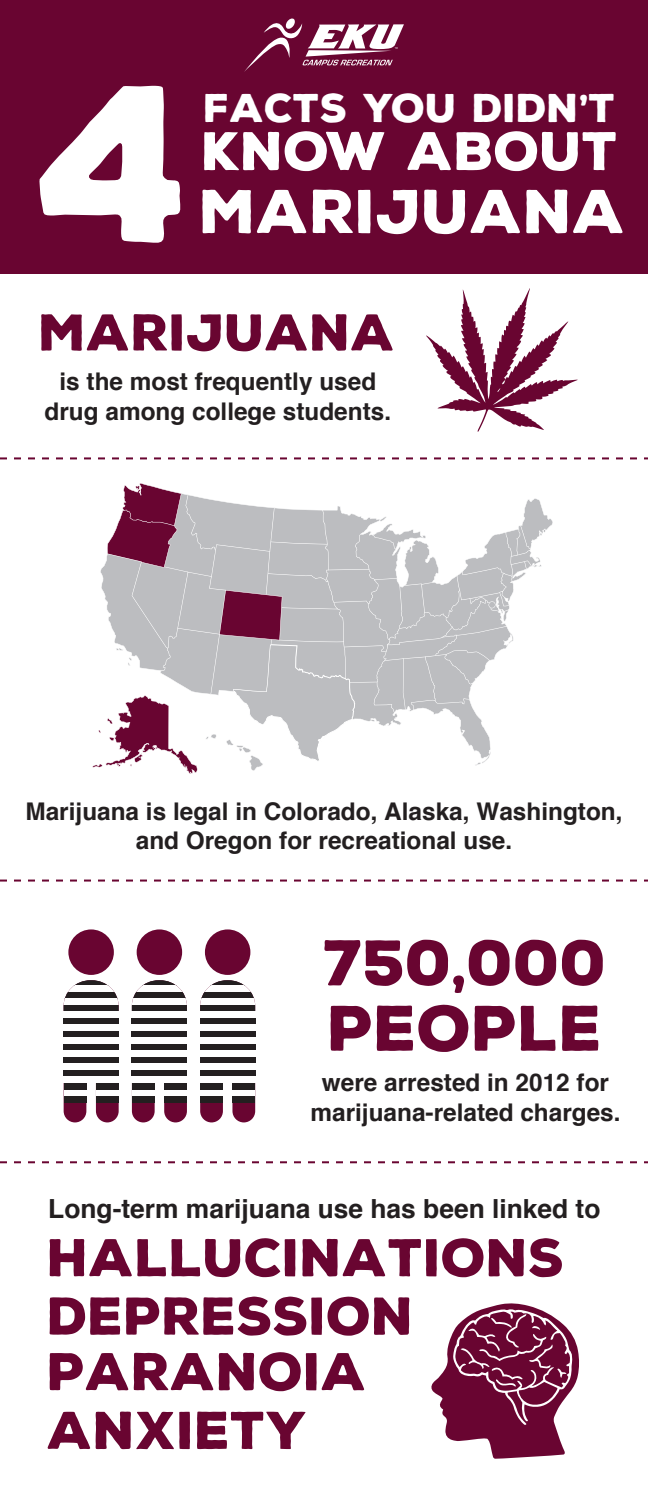
<style>
.page{position:relative;width:648px;height:1512px;background:#fff}
.page>*{position:absolute;margin:0;border:0;box-sizing:border-box;transform-origin:0 0}
.t1{font:900 215.53px "Nexa Rust Sans";color:#fff}
.t2{font:900 62.23px/65.5px "Nexa Rust Sans";color:#690531}
.t3{font:900 59.83px "Nexa Rust Sans";color:#fff}
.t4{font:900 52.58px "Nexa Rust Sans";color:#fff}
.t5{font:900 51.42px "Nexa Rust Sans";color:#690531}
.t6{font:900 50.02px "Nexa Rust Sans";color:#690531}
.t7{font:900 38.92px "Nexa Rust Sans";color:#fff}
.t8{font:700 26.35px "Helvetica";color:#231f20}
.t9{font:700 24.38px/29.2px "Helvetica";color:#231f20;text-align:center}
</style>
<div class="page">
<div style="left:0;top:0;width:648px;height:273px;background:#690531"></div>
<svg style="left:0;top:457px;width:648px;height:2px"></svg>
<svg style="left:0;top:1161px;width:648px;height:2px"></svg>
<svg style="left:0;top:880px;width:648px;height:2px"></svg>
<svg style="left:244px;top:18px;width:160px;height:54px"></svg>
<svg style="left:426px;top:288px;width:152px;height:144px"></svg>
<svg style="left:92px;top:483px;width:461px;height:291px"></svg>
<div style="left:68px;top:929px;width:46px;height:46px;background:#690531;border-radius:50%"></div>
<svg style="left:64px;top:1083px;width:55px;height:39px"></svg>
<div style="left:137px;top:929px;width:45px;height:46px;background:#690531;border-radius:50%"></div>
<svg style="left:132px;top:1102px;width:55px;height:20px"></svg>
<div style="left:64px;top:1005px;width:55px;height:6px;background:#231f20"></div>
<div style="left:64px;top:992px;width:55px;height:6px;background:#231f20"></div>
<svg style="left:75px;top:980px;width:32px;height:5px"></svg>
<div style="left:205px;top:929px;width:45px;height:46px;background:#690531;border-radius:50%"></div>
<svg style="left:200px;top:1102px;width:55px;height:20px"></svg>
<div style="left:64px;top:1096px;width:22px;height:6px;background:#231f20"></div>
<div style="left:96px;top:1096px;width:23px;height:6px;background:#231f20"></div>
<div style="left:64px;top:1089px;width:22px;height:7px;background:#fff"></div>
<div style="left:96px;top:1089px;width:23px;height:7px;background:#fff"></div>
<div style="left:64px;top:1083px;width:22px;height:6px;background:#231f20"></div>
<div style="left:96px;top:1083px;width:23px;height:6px;background:#231f20"></div>
<div style="left:64px;top:1070px;width:55px;height:6px;background:#231f20"></div>
<div style="left:64px;top:1057px;width:55px;height:6px;background:#231f20"></div>
<div style="left:64px;top:1044px;width:55px;height:6px;background:#231f20"></div>
<div style="left:64px;top:1031px;width:55px;height:6px;background:#231f20"></div>
<div style="left:64px;top:1018px;width:55px;height:6px;background:#231f20"></div>
<div style="left:132px;top:1005px;width:55px;height:6px;background:#231f20"></div>
<div style="left:132px;top:992px;width:55px;height:6px;background:#231f20"></div>
<svg style="left:143px;top:980px;width:33px;height:5px"></svg>
<div style="left:132px;top:1096px;width:23px;height:6px;background:#231f20"></div>
<div style="left:164px;top:1096px;width:23px;height:6px;background:#231f20"></div>
<div style="left:132px;top:1083px;width:23px;height:6px;background:#231f20"></div>
<div style="left:164px;top:1083px;width:23px;height:6px;background:#231f20"></div>
<div style="left:132px;top:1070px;width:55px;height:6px;background:#231f20"></div>
<div style="left:132px;top:1057px;width:55px;height:6px;background:#231f20"></div>
<div style="left:132px;top:1044px;width:55px;height:6px;background:#231f20"></div>
<div style="left:132px;top:1031px;width:55px;height:6px;background:#231f20"></div>
<div style="left:132px;top:1018px;width:55px;height:6px;background:#231f20"></div>
<div style="left:200px;top:1005px;width:55px;height:6px;background:#231f20"></div>
<div style="left:200px;top:992px;width:55px;height:6px;background:#231f20"></div>
<svg style="left:211px;top:980px;width:33px;height:5px"></svg>
<div style="left:200px;top:1096px;width:23px;height:6px;background:#231f20"></div>
<div style="left:232px;top:1096px;width:23px;height:6px;background:#231f20"></div>
<div style="left:200px;top:1083px;width:23px;height:6px;background:#231f20"></div>
<div style="left:232px;top:1083px;width:23px;height:6px;background:#231f20"></div>
<div style="left:200px;top:1070px;width:55px;height:6px;background:#231f20"></div>
<div style="left:200px;top:1057px;width:55px;height:6px;background:#231f20"></div>
<div style="left:200px;top:1044px;width:55px;height:6px;background:#231f20"></div>
<div style="left:200px;top:1031px;width:55px;height:6px;background:#231f20"></div>
<div style="left:200px;top:1018px;width:55px;height:6px;background:#231f20"></div>
<svg style="left:431px;top:1303px;width:148px;height:156px"></svg>
<h1 class="t1" style="left:37px;top:18px;width:159px">4</h1>
<h3 class="t7" style="left:204px;top:81px;width:413px">FACTS YOU DIDN’T</h3>
<h3 class="t4" style="left:202px;top:116px;width:418px">KNOW ABOUT</h3>
<h3 class="t3" style="left:200px;top:171px;width:428px">MARIJUANA</h3>
<h3 class="t6" style="left:39px;top:299px;width:358px">MARIJUANA</h3>
<p class="t9" style="left:45px;top:368px;width:348px">is the most frequently used drug among college students.</p>
<p class="t9" style="left:25px;top:797px;width:599px">Marijuana is legal in Colorado, Alaska, Washington, and Oregon for recreational use.</p>
<h2 class="t2" style="left:324px;top:931px;width:285px">750,000<br>PEOPLE</h2>
<p class="t9" style="left:310px;top:1069px;width:312px">were arrested in 2012 for marijuana-related charges.</p>
<p class="t8" style="left:48px;top:1187px;width:554px">Long-term marijuana use has been linked to</p>
<h3 class="t5" style="left:48px;top:1223px;width:519px">HALLUCINATIONS</h3>
<h3 class="t5" style="left:48px;top:1281px;width:368px">DEPRESSION</h3>
<h3 class="t5" style="left:48px;top:1337px;width:321px">PARANOIA</h3>
<h3 class="t5" style="left:48px;top:1396px;width:261px">ANXIETY</h3>
</div>
